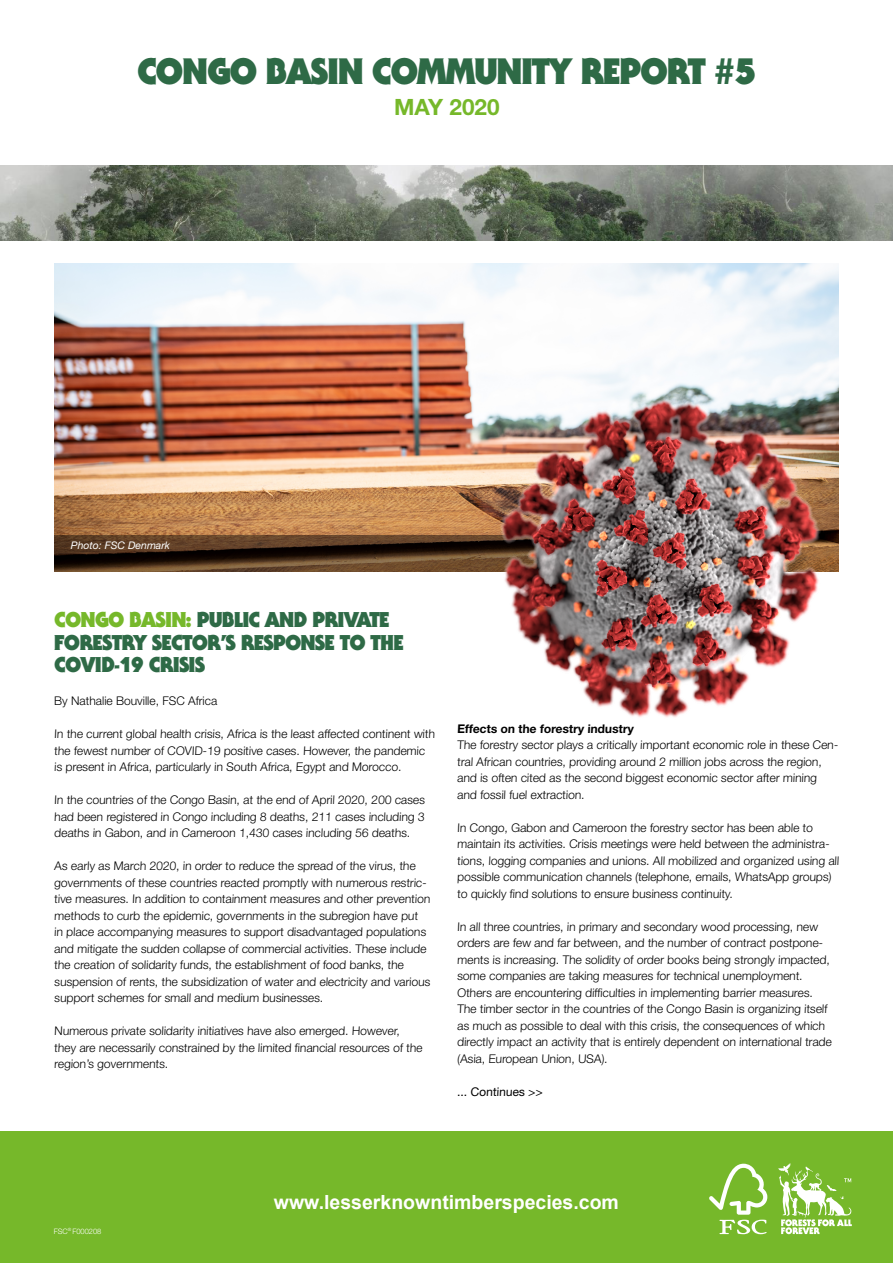
<style>
.page{position:relative;width:893px;height:1263px;background:#fff}
.page>*{position:absolute;margin:0;border:0;box-sizing:border-box;transform-origin:0 0}
.t1{font:900 36px "Serif Gothic Std";letter-spacing:-.04em;color:#2e6a46}
.t2{font:700 22.5px "Helvetica Neue LT Std";color:#76b82a}
.t3{font:900 21px/22.5px "Serif Gothic Std";letter-spacing:-.04em;color:#2e6a46}
.t4{font:700 19.5px "Arial";color:#fff}
.t5{font:300 12px/16.5px "Helvetica Neue LT Std";color:#000}
.t6{font:700 12px "Helvetica Neue LT Std";color:#000}
.t7{font:12px "Helvetica Neue LT Std";color:#000}
.t8{font:italic 10.5px "Helvetica Neue LT Std";color:#fff}
.t9{font:300 7.5px "Helvetica Neue LT Std";color:#fff}
.s1{color:#76b82a}
</style>
<div class="page">
<div style="left:0;top:1131px;width:893px;height:132px;background:#76b82a"></div>
<svg style="left:709px;top:1164px;width:58px;height:70px"></svg>
<svg style="left:778px;top:1163px;width:74px;height:71px"></svg>
<img style="left:0;top:166px;width:893px;height:75px">
<img style="left:54px;top:264px;width:785px;height:307px">
<svg style="left:54px;top:535px;width:446px;height:36px;background:#4b321e"></svg>
<img style="left:500px;top:397px;width:320px;height:320px">
<h1 class="t1" style="left:137px;top:49px;width:621px">CONGO BASIN COMMUNITY REPORT #5</h1>
<h2 class="t2" style="left:394px;top:93px;width:107px">MAY 2020</h2>
<p class="t8" style="left:71px;top:539px;width:100px">Photo: FSC Denmark</p>
<h3 class="t3" style="left:54px;top:608px;width:351px"><span class="s1">CONGO BASIN:</span> PUBLIC AND PRIVATE<br>FORESTRY SECTOR’S RESPONSE TO THE<br>COVID-19 CRISIS</h3>
<p class="t5" style="left:54px;top:692px;width:164px">By Nathalie Bouville, FSC Africa</p>
<p class="t5" style="left:54px;top:725px;width:383px">In the current global health crisis, Africa is the least affected continent with the fewest number of COVID-19 positive cases. However, the pandemic is present in Africa, particularly in South Africa, Egypt and Morocco.</p>
<p class="t5" style="left:54px;top:791px;width:373px;text-align:justify">In the countries of the Congo Basin, at the end of April 2020, 200 cases had been registered in Congo including 8 deaths, 211 cases including 3 deaths in Gabon, and in Cameroon 1,430 cases including 56 deaths.</p>
<p class="t5" style="left:54px;top:857px;width:378px">As early as March 2020, in order to reduce the spread of the virus, the governments of these countries reacted promptly with numerous restric&shy;tive measures. In addition to containment measures and other prevention methods to curb the epidemic, governments in the subregion have put<br>in place accompanying measures to support disadvantaged populations and mitigate the sudden collapse of commercial activities. These include the creation of solidarity funds, the establishment of food banks, the suspension of rents, the subsidization of water and electricity and various support schemes for small and medium businesses.</p>
<p class="t5" style="left:54px;top:1022px;width:370px">Numerous private solidarity initiatives have also emerged. However, they are necessarily constrained by the limited financial resources of the region’s governments.</p>
<p class="t6" style="left:457px;top:721px;width:178px">Effects on the forestry industry</p>
<p class="t5" style="left:457px;top:736px;width:383px">The forestry sector plays a critically important economic role in these Cen&shy;tral African countries, providing around 2 million jobs across the region, and is often cited as the second biggest economic sector after mining and fossil fuel extraction.</p>
<p class="t5" style="left:457px;top:819px;width:384px">In Congo, Gabon and Cameroon the forestry sector has been able to maintain its activities. Crisis meetings were held between the administra&shy;tions, logging companies and unions. All mobilized and organized using all possible communication channels (telephone, emails, WhatsApp groups) to quickly find solutions to ensure business continuity.</p>
<p class="t5" style="left:457px;top:918px;width:377px">In all three countries, in primary and secondary wood processing, new orders are few and far between, and the number of contract postpone&shy;ments is increasing. The solidity of order books being strongly impacted, some companies are taking measures for technical unemployment.<br>Others are encountering difficulties in implementing barrier measures.<br>The timber sector in the countries of the Congo Basin is organizing itself as much as possible to deal with this crisis, the consequences of which directly impact an activity that is entirely dependent on international trade (Asia, European Union, USA).</p>
<p class="t7" style="left:457px;top:1084px;width:88px">... Continues &gt;&gt;</p>
<p class="t9" style="left:54px;top:1226px;width:49px">FSC<sup>®</sup> F000208</p>
<h3 class="t4" style="left:274px;top:1188px;width:346px">www.lesserknowntimberspecies.com</h3>
</div>
